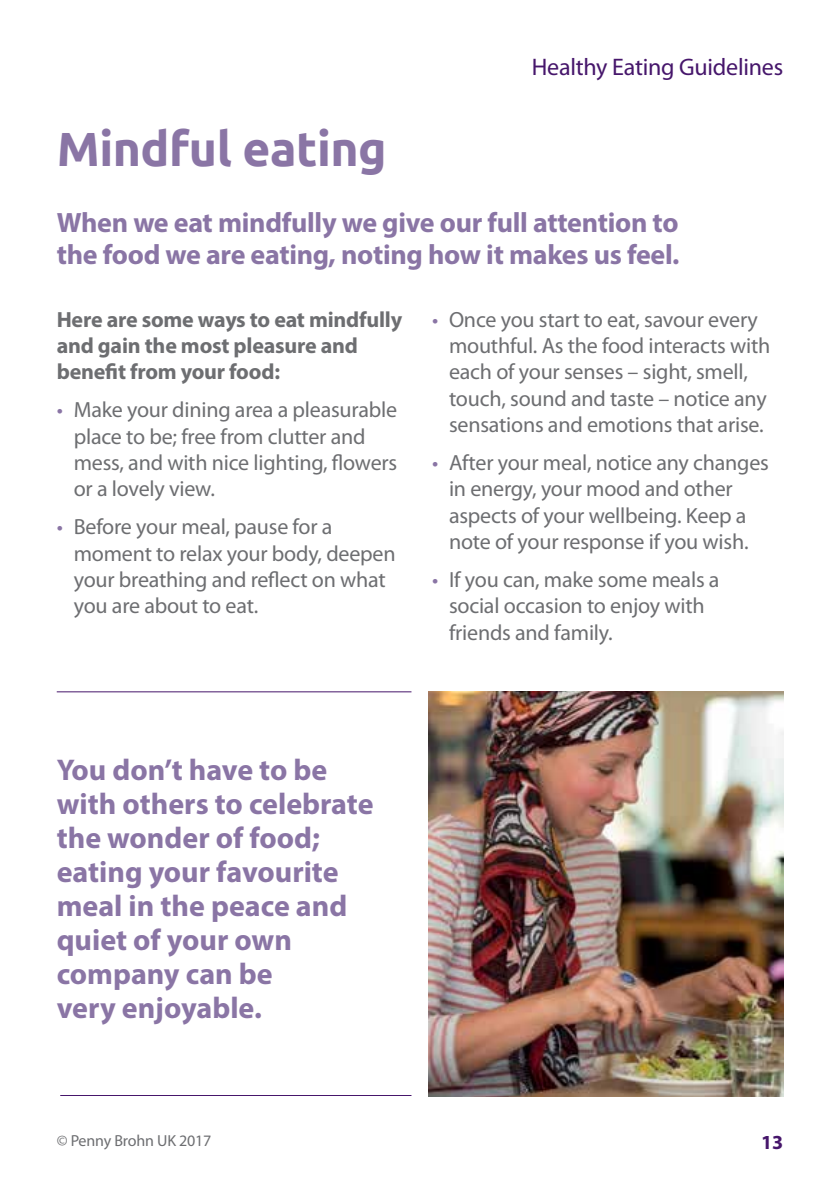
<style>
.page{position:relative;width:840px;height:1191px;background:#fff}
.page>*{position:absolute;margin:0;border:0;box-sizing:border-box;transform-origin:0 0}
.t1{font:700 48px "Ubuntu";letter-spacing:-.01em;color:#8a75a5}
.t2{font:700 30px/34px "Myriad Pro";color:#8a75a5}
.t3{font:700 28px/32px "Myriad Pro";letter-spacing:-.01em;color:#8a75a5}
.t4{font:24px "Myriad Pro";letter-spacing:-.01em;color:#46166b}
.t5{font:22px/26.4px "Myriad Pro";letter-spacing:-.01em;color:#6d6e71}
.t6{font:700 22px/26.4px "Myriad Pro";letter-spacing:-.01em;color:#6d6e71}
.t7{font:700 20px "Myriad Pro";color:#46166b}
.t8{font:16px "Myriad Pro";letter-spacing:-.01em;color:#6d6e71}
.s1{color:#8a75a5}
</style>
<div class="page">
<img style="left:428px;top:691px;width:354px;height:405px">
<hr style="left:57px;top:691px;width:354px;height:1px;background:#46166b">
<hr style="left:60px;top:1095px;width:351px;height:1px;background:#46166b">
<p class="t4" style="left:531px;top:54px;width:253px">Healthy Eating Guidelines</p>
<h1 class="t1" style="left:57px;top:120px;width:331px">Mindful eating</h1>
<p class="t3" style="left:57px;top:206px;width:624px">When we eat mindfully we give our full attention to the food we are eating, noting how it makes us feel.</p>
<p class="t6" style="left:57px;top:305px;width:347px">Here are some ways to eat mindfully and gain the most pleasure and benefit from your food:</p>
<p class="t5" style="left:74px;top:397px;width:325px;text-indent:-17px"><span class="s1">•</span> Make your dining area a pleasurable place to be; free from clutter and mess, and with nice lighting, flowers or a lovely view.</p>
<p class="t5" style="left:74px;top:514px;width:323px;text-indent:-17px"><span class="s1">•</span> Before your meal, pause for a moment to relax your body, deepen your breathing and reflect on what you are about to eat.</p>
<p class="t5" style="left:449px;top:306px;width:323px;text-indent:-17px"><span class="s1">•</span> Once you start to eat, savour every mouthful. As the food interacts with each of your senses – sight, smell, touch, sound and taste – notice any sensations and emotions that arise.</p>
<p class="t5" style="left:449px;top:450px;width:321px;text-indent:-17px"><span class="s1">•</span> After your meal, notice any changes in energy, your mood and other aspects of your wellbeing. Keep a note of your response if you wish.</p>
<p class="t5" style="left:449px;top:567px;width:272px;text-indent:-17px"><span class="s1">•</span> If you can, make some meals a social occasion to enjoy with friends and family.</p>
<h2 class="t2" style="left:57px;top:752px;width:318px">You don’t have to be with others to celebrate the wonder of food; eating your favourite meal in the peace and quiet of your own company can be<br>very enjoyable.</h2>
<p class="t8" style="left:57px;top:1132px;width:156px">© Penny Brohn UK 2017</p>
<p class="t7" style="left:760px;top:1129px;width:24px">13</p>
</div>
